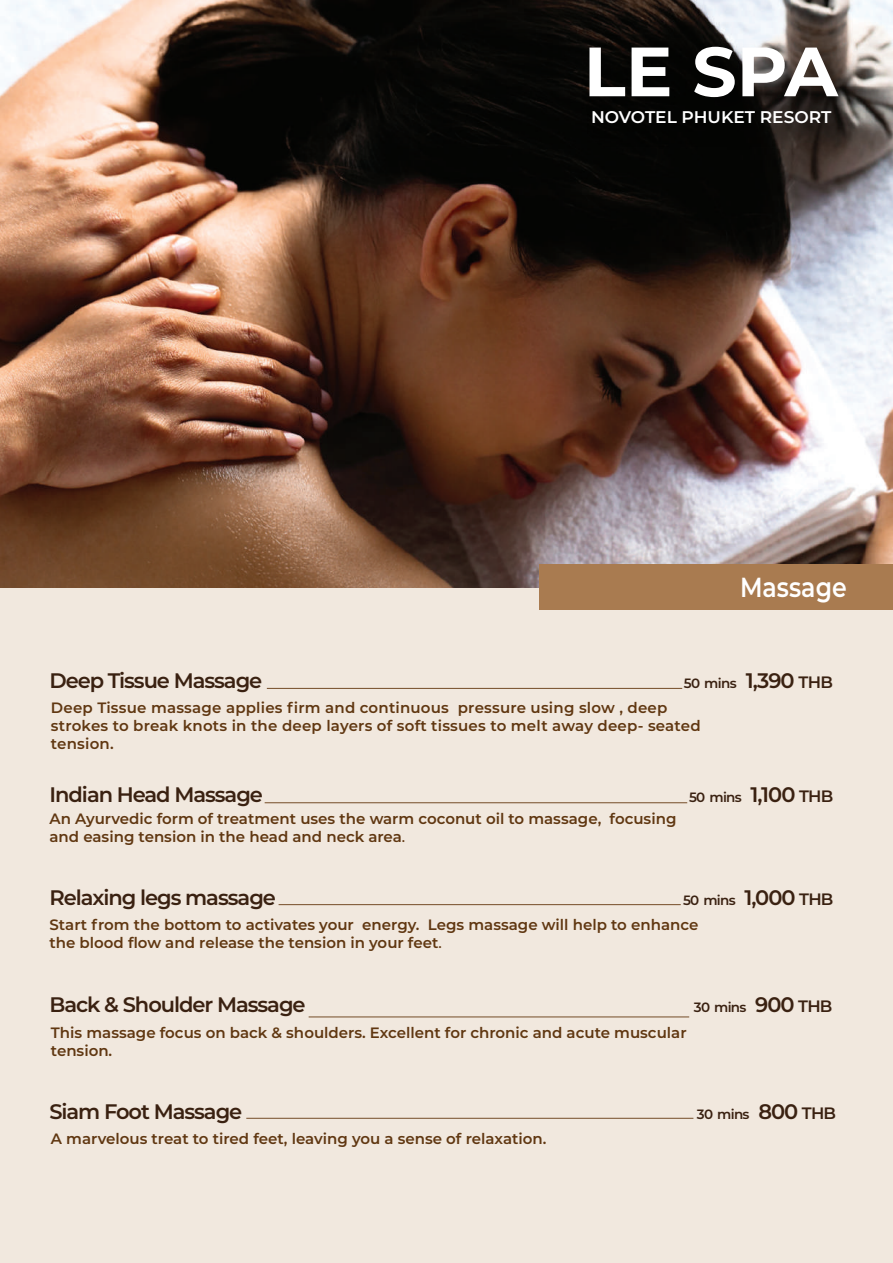
<style>
.page{position:relative;width:893px;height:1263px;background:#fff}
.page>*{position:absolute;margin:0;border:0;box-sizing:border-box;transform-origin:0 0}
.t1{font:100 69.6px "Montserrat";color:#fff}
.t2{font:600 27.6px "Montserrat";color:#fff;scale:.86 1}
.t3{font:600 21px "Montserrat";letter-spacing:-.05em;color:#3a2111}
.t4{font:100 16.95px "Montserrat";color:#fff}
.t5{font:600 15px/18px "Montserrat";color:#603711}
.t6{font:600 13.5px "Montserrat";letter-spacing:-.05em;color:#3a2111}
.s1{font-size:21px}
.s2{font-size:16.5px}
.s3{font-weight:500}
</style>
<div class="page">
<div style="left:0;top:585px;width:893px;height:678px;background:#f1e8de"></div>
<img style="left:0;top:0;width:893px;height:587px">
<hr style="left:265px;top:802px;width:422px;height:1px;background:#744c27">
<hr style="left:267px;top:688px;width:415px;height:1px;background:#744c27">
<hr style="left:309px;top:1016px;width:380px;height:1px;background:#744c27">
<hr style="left:246px;top:1118px;width:447px;height:1px;background:#744c27">
<hr style="left:279px;top:904px;width:402px;height:1px;background:#744c27">
<img style="left:572px;top:25px;width:300px;height:135px">
<div style="left:540px;top:564px;width:353px;height:45px;background:#a97b50"></div>
<h1 class="t1" style="left:584px;top:25px;width:256px">LE SPA</h1>
<p class="t4" style="left:591px;top:106px;width:242px">NOVOTEL PHUKET RESORT</p>
<h2 class="t2" style="left:740px;top:567px;width:125px">Massage</h2>
<h3 class="t3" style="left:49px;top:666px;width:214px">Deep Tissue Massage</h3>
<p class="t6" style="left:684px;top:674px;width:151px">50 mins <span class="s1">1,390</span> <span class="s2">THB</span></p>
<p class="t5" style="left:51px;top:698px;width:651px">Deep Tissue massage applies firm and continuous pressure using slow , deep strokes to break knots in the deep layers of soft tissues to melt away deep- seated tension.</p>
<h3 class="t3" style="left:50px;top:779px;width:215px">Indian Head Massage</h3>
<p class="t6" style="left:689px;top:787px;width:146px">50 mins <span class="s1">1,100</span> <span class="s2">THB</span></p>
<p class="t5" style="left:50px;top:809px;width:628px">An Ayurvedic form of treatment uses the warm coconut oil to massage, focusing and easing tension in the head and neck area<span class="s3">.</span></p>
<h3 class="t3" style="left:49px;top:882px;width:228px">Relaxing legs massage</h3>
<p class="t6" style="left:683px;top:890px;width:152px">50 mins <span class="s1">1,000</span> <span class="s2">THB</span></p>
<p class="t5" style="left:49px;top:914px;width:650px">Start from the bottom to activates your energy. Legs massage will help to enhance the blood flow and release the tension in your feet<span class="s3">.</span></p>
<h3 class="t3" style="left:49px;top:989px;width:258px">Back &amp; Shoulder Massage</h3>
<p class="t6" style="left:694px;top:997px;width:140px">30 mins <span class="s1">900</span> <span class="s2">THB</span></p>
<p class="t5" style="left:51px;top:1023px;width:637px">This massage focus on back &amp; shoulders. Excellent for chronic and acute muscular tension.</p>
<h3 class="t3" style="left:49px;top:1097px;width:194px">Siam Foot Massage</h3>
<p class="t6" style="left:697px;top:1105px;width:141px">30 mins <span class="s1">800</span> <span class="s2">THB</span></p>
<p class="t5" style="left:51px;top:1129px;width:497px">A marvelous treat to tired feet, leaving you a sense of relaxation.</p>
</div>
